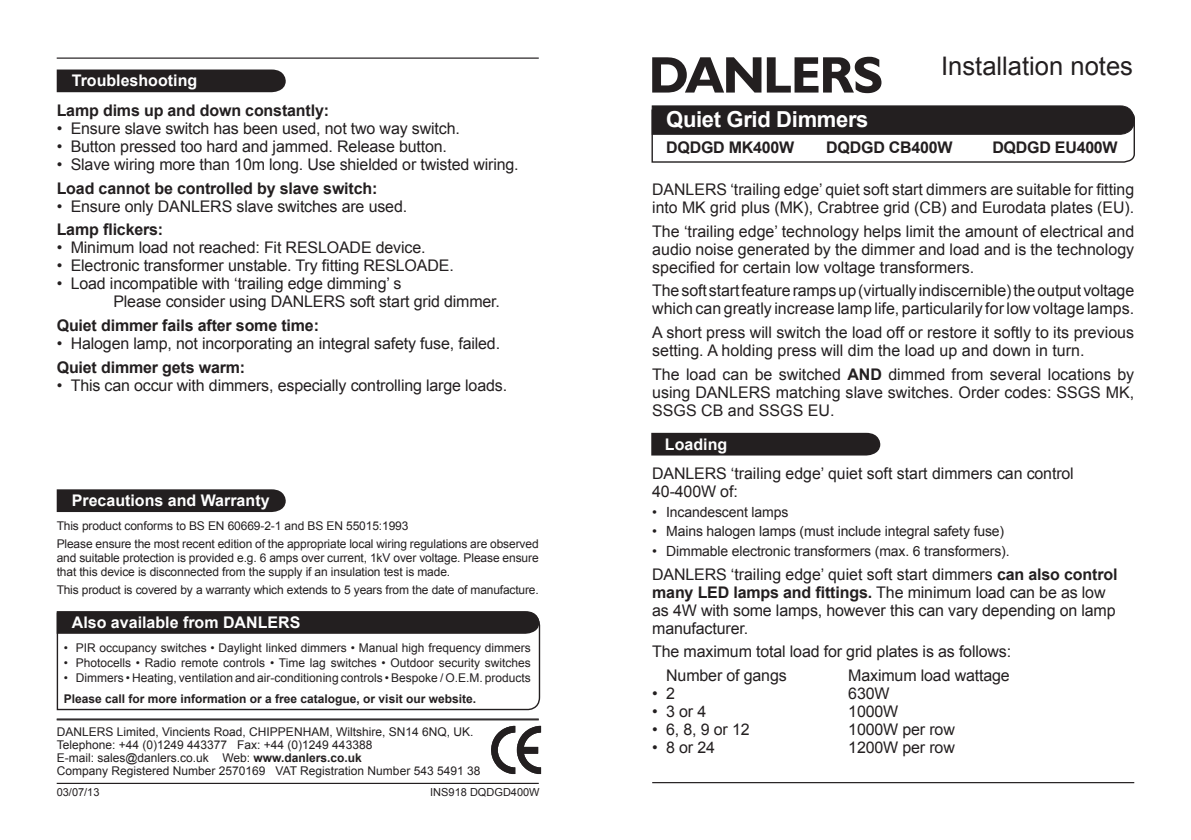
<style>
.page{position:relative;width:1191px;height:840px;background:#fff}
.page>*{position:absolute;margin:0;border:0;box-sizing:border-box;transform-origin:0 0}
.t1{font:25.6px "Arial";color:#231f20}
.t2{font:700 22px "Arial";letter-spacing:-.015em;color:#fff}
.t3{font:16px/18px "Arial";letter-spacing:-.01em;color:#231f20}
.t4{font:700 16px "Arial";letter-spacing:-.01em;color:#231f20}
.t5{font:700 16px "Arial";color:#fff}
.t6{font:14px "Arial";letter-spacing:-.01em;color:#231f20}
.t7{font:12px/13px "Arial";color:#231f20}
.t8{font:700 12px "Arial";color:#231f20}
.t9{font:11px "Arial";color:#231f20}
.s1{font-weight:700}
</style>
<div class="page">
<svg style="left:652px;top:57px;width:109px;height:35px"></svg>
<svg style="left:767px;top:57px;width:114px;height:36px"></svg>
<hr style="left:652px;top:781px;width:482px;height:1px;background:#231f20">
<hr style="left:57px;top:718px;width:482px;height:2px;background:#231f20">
<hr style="left:57px;top:782px;width:482px;height:1px;background:#231f20">
<hr style="left:57px;top:57px;width:482px;height:2px;background:#231f20">
<svg style="left:56px;top:611px;width:485px;height:99px"></svg>
<div style="left:57px;top:611px;width:482px;height:22px;background:#231f20"></div>
<div style="left:57px;top:489px;width:229px;height:22px;background:#231f20"></div>
<svg style="left:651px;top:105px;width:484px;height:58px"></svg>
<img style="left:491px;top:725px;width:51px;height:49px">
<div style="left:651px;top:432px;width:229px;height:23px;background:#231f20"></div>
<div style="left:57px;top:69px;width:229px;height:23px;background:#231f20"></div>
<p class="t5" style="left:72px;top:70px;width:127px">Troubleshooting</p>
<p class="t4" style="left:57px;top:99px;width:274px">Lamp dims up and down constantly:</p>
<p class="t3" style="left:57px;top:119px;width:405px">• Ensure slave switch has been used, not two way switch.</p>
<p class="t3" style="left:57px;top:137px;width:392px">• Button pressed too hard and jammed. Release button.</p>
<p class="t3" style="left:57px;top:155px;width:463px">• Slave wiring more than 10m long. Use shielded or twisted wiring.</p>
<p class="t4" style="left:57px;top:177px;width:322px">Load cannot be controlled by slave switch:</p>
<p class="t3" style="left:57px;top:197px;width:352px">• Ensure only DANLERS slave switches are used.</p>
<p class="t4" style="left:57px;top:219px;width:108px">Lamp flickers:</p>
<p class="t3" style="left:57px;top:239px;width:370px">• Minimum load not reached: Fit RESLOADE device.</p>
<p class="t3" style="left:57px;top:257px;width:398px">• Electronic transformer unstable. Try fitting RESLOADE.</p>
<p class="t3" style="left:113px;top:275px;width:388px;text-indent:-57px">• Load incompatible with ‘trailing edge dimming’ s<br>Please consider using DANLERS soft start grid dimmer.</p>
<p class="t4" style="left:57px;top:314px;width:264px">Quiet dimmer fails after some time:</p>
<p class="t3" style="left:57px;top:334px;width:445px">• Halogen lamp, not incorporating an integral safety fuse, failed.</p>
<p class="t4" style="left:57px;top:356px;width:190px">Quiet dimmer gets warm:</p>
<p class="t3" style="left:57px;top:376px;width:452px">• This can occur with dimmers, especially controlling large loads.</p>
<p class="t5" style="left:72px;top:489px;width:199px">Precautions and Warranty</p>
<p class="t7" style="left:57px;top:517px;width:483px;line-height:18px">This product conforms to BS EN 60669-2-1 and BS EN 55015:1993<br>Please ensure the most recent edition of the appropriate local wiring regulations are observed</p>
<p class="t7" style="left:57px;top:551px;width:483px;line-height:14px">and suitable protection is provided e.g. 6 amps over current, 1kV over voltage. Please ensure that this device is disconnected from the supply if an insulation test is made.</p>
<p class="t7" style="left:57px;top:583px;width:483px">This product is covered by a warranty which extends to 5 years from the date of manufacture.</p>
<p class="t5" style="left:72px;top:611px;width:230px">Also available from DANLERS</p>
<p class="t7" style="left:64px;top:641px;width:468px">• PIR occupancy switches • Daylight linked dimmers • Manual high frequency dimmers</p>
<p class="t7" style="left:64px;top:656px;width:469px">• Photocells • Radio remote controls • Time lag switches • Outdoor security switches</p>
<p class="t7" style="left:64px;top:671px;width:468px">• Dimmers • Heating, ventilation and air-conditioning controls • Bespoke / O.E.M. products</p>
<p class="t8" style="left:64px;top:690px;width:414px">Please call for more information or a free catalogue, or visit our website.</p>
<p class="t7" style="left:57px;top:725px;width:425px">DANLERS Limited, Vincients Road, CHIPPENHAM, Wiltshire, SN14 6NQ, UK.<br>Telephone: +44 (0)1249 443377 Fax: +44 (0)1249 443388<br>E-mail: sales@danlers.co.uk Web: <span class="s1">www.danlers.co.uk<br></span>Company Registered Number 2570169 VAT Registration Number 543 5491 38</p>
<p class="t9" style="left:57px;top:784px;width:44px">03/07/13</p>
<p class="t9" style="left:430px;top:784px;width:111px">INS918 DQDGD400W</p>
<h1 class="t1" style="left:941px;top:50px;width:193px">Installation notes</h1>
<h2 class="t2" style="left:666px;top:105px;width:204px">Quiet Grid Dimmers</h2>
<p class="t4" style="left:666px;top:137px;width:130px">DQDGD MK400W</p>
<p class="t4" style="left:826px;top:137px;width:128px">DQDGD CB400W</p>
<p class="t4" style="left:992px;top:137px;width:127px">DQDGD EU400W</p>
<p class="t3" style="left:652px;top:180px;width:483px">DANLERS ‘trailing edge’ quiet soft start dimmers are suitable for fitting into MK grid plus (MK), Crabtree grid (CB) and Eurodata plates (EU).</p>
<p class="t3" style="left:652px;top:222px;width:483px;text-align:justify">The ‘trailing edge’ technology helps limit the amount of electrical and audio noise generated by the dimmer and load and is the technology specified for certain low voltage transformers.</p>
<p class="t3" style="left:652px;top:282px;width:483px">Thesoftstartfeaturerampsup(virtuallyindiscernible)theoutputvoltage which can greatly increase lamp life, particularily forlow voltage lamps.</p>
<p class="t3" style="left:652px;top:323px;width:483px">A short press will switch the load off or restore it softly to its previous setting. A holding press will dim the load up and down in turn.</p>
<p class="t3" style="left:652px;top:365px;width:208px">The load can be switched <span class="s1">and</span></p>
<p class="t3" style="left:652px;top:365px;width:483px;text-align:justify;text-indent:236px">dimmed from several locations by using DANLERS matching slave switches. Order codes: SSGS MK, SSGS CB and SSGS EU.</p>
<p class="t5" style="left:665px;top:433px;width:64px">Loading</p>
<p class="t3" style="left:652px;top:464px;width:423px">DANLERS ‘trailing edge’ quiet soft start dimmers can control<br>40-400W of:</p>
<p class="t6" style="left:652px;top:502px;width:138px">• Incandescent lamps</p>
<p class="t6" style="left:652px;top:522px;width:353px">• Mains halogen lamps (must include integral safety fuse)</p>
<p class="t6" style="left:652px;top:541px;width:359px">• Dimmable electronic transformers (max. 6 transformers).</p>
<p class="t3" style="left:652px;top:565px;width:467px">DANLERS ‘trailing edge’ quiet soft start dimmers <span class="s1">can also control many LED lamps and fittings.</span> The minimum load can be as low as 4W with some lamps, however this can vary depending on lamp manufacturer.</p>
<p class="t3" style="left:666px;top:640px;width:346px;line-height:23.6px;text-indent:-14px">The maximum total load for grid plates is as follows:<br>Number of gangs</p>
<p class="t3" style="left:848px;top:666px;width:163px">Maximum load wattage</p>
<p class="t3" style="left:652px;top:684px;width:24px">• 2</p>
<p class="t3" style="left:848px;top:684px;width:43px">630W</p>
<p class="t3" style="left:652px;top:702px;width:56px">• 3or4</p>
<p class="t3" style="left:848px;top:702px;width:52px">1000W</p>
<p class="t3" style="left:652px;top:720px;width:99px">• 6, 8, 9 or 12</p>
<p class="t3" style="left:848px;top:720px;width:108px">1000W per row</p>
<p class="t3" style="left:652px;top:738px;width:64px">• 8 or 24</p>
<p class="t3" style="left:848px;top:738px;width:108px">1200W per row</p>
</div>
